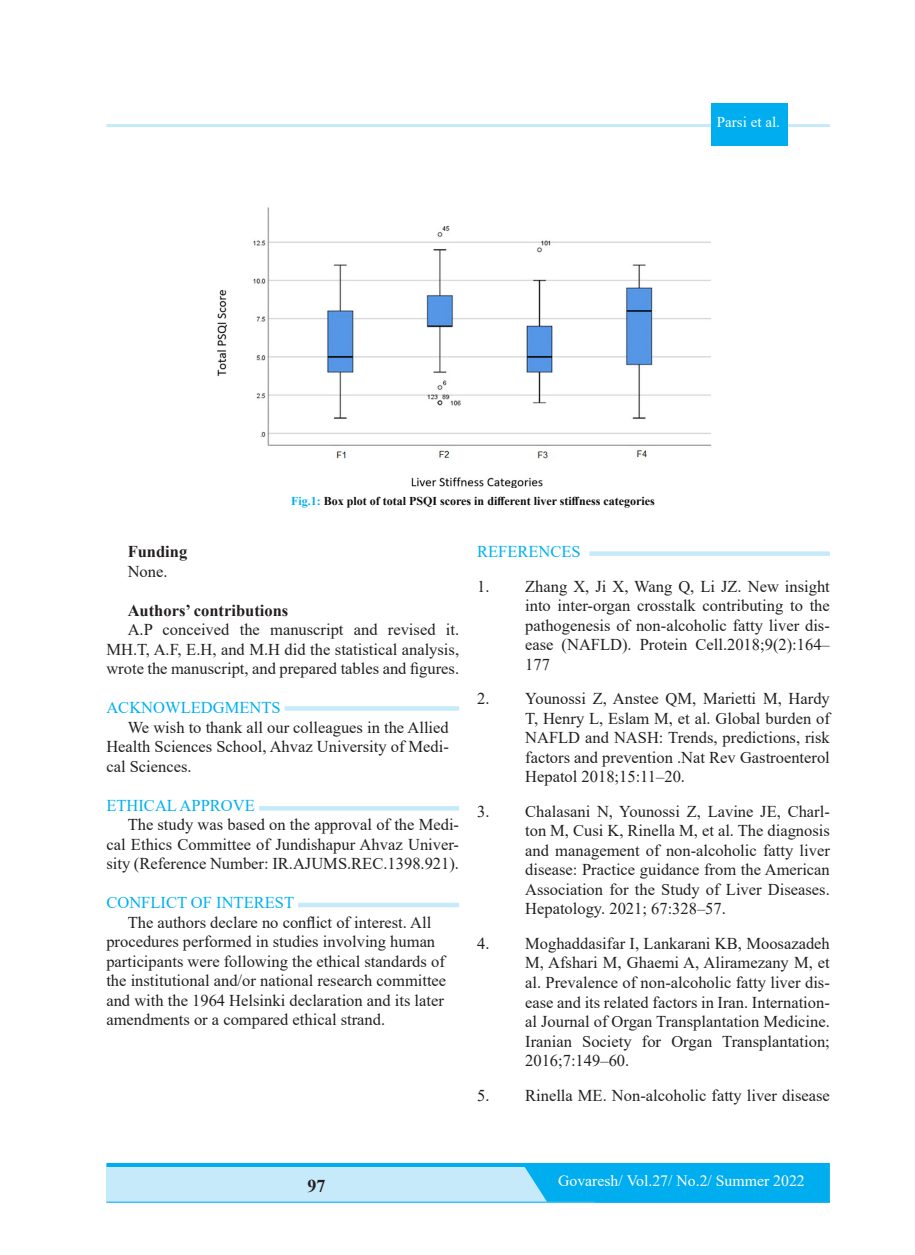
<style>
.page{position:relative;width:915px;height:1255px;background:#fff}
.page>*{position:absolute;margin:0;border:0;box-sizing:border-box;transform-origin:0 0}
.t1{font:700 18px "Times New Roman";color:#231f20}
.t2{font:16.5px/19.5px "Times New Roman";color:#231f20}
.t3{font:16.5px "Times New Roman";color:#00b0f0}
.t4{font:700 16.5px "Times New Roman";color:#231f20}
.t5{font:15.75px "Times New Roman";color:#fff}
.t6{font:15px "Times New Roman";color:#fff}
.t7{font:700 12px "Times New Roman";color:#0d0d0d}
.s1{color:#00aeef}
</style>
<div class="page">
<div style="left:106px;top:1162px;width:723px;height:5px;background:#00aeef"></div>
<div style="left:106px;top:1167px;width:723px;height:35px;background:#c6eafa"></div>
<hr style="left:106px;top:1201px;width:723px;height:1px;background:#00aeef">
<div style="left:523px;top:1167px;width:306px;height:35px;background:#00aeef"></div>
<hr style="left:259px;top:806px;width:200px;height:4px;background:#c6eafa">
<hr style="left:106px;top:124px;width:723px;height:3px;background:#c6eafa">
<div style="left:711px;top:103px;width:76px;height:43px;background:#00aeef"></div>
<div style="left:589px;top:551px;width:240px;height:5px;background:#c6eafa"></div>
<hr style="left:284px;top:706px;width:175px;height:4px;background:#c6eafa">
<div style="left:298px;top:902px;width:161px;height:5px;background:#c6eafa"></div>
<img style="left:217px;top:207px;width:495px;height:280px">
<p class="t6" style="left:716px;top:111px;width:64px">Parsi et al.</p>
<p class="t7" style="left:291px;top:492px;width:365px"><span class="s1">Fig.1:</span> Box plot of total PSQI scores in different liver stiffness categories</p>
<p class="t4" style="left:128px;top:539px;width:61px">Funding</p>
<p class="t2" style="left:128px;top:560px;width:41px">None.</p>
<p class="t4" style="left:128px;top:598px;width:162px">Authors’ contributions</p>
<p class="t2" style="left:162px;top:619px;width:68px">conceived</p>
<p class="t2" style="left:240px;top:619px;width:22px">the</p>
<p class="t2" style="left:270px;top:619px;width:75px">manuscript</p>
<p class="t2" style="left:353px;top:619px;width:25px">and</p>
<p class="t2" style="left:388px;top:619px;width:49px">revised</p>
<p class="t2" style="left:445px;top:619px;width:15px">.i t</p>
<p class="t2" style="left:106px;top:619px;width:354px;text-indent:21px">A P.<br>MH A,T. E,F. H. , and M H. did the statistical analysis, wrote the manuscript, and prepared tables and figures.</p>
<p class="t3" style="left:106px;top:696px;width:176px">ACKNOWLEDGMENTS</p>
<p class="t2" style="left:128px;top:716px;width:322px">We wish to thank all our colleagues in the Allied</p>
<p class="t2" style="left:106px;top:755px;width:87px">cal Sciences.</p>
<p class="t2" style="left:106px;top:736px;width:344px">Health Sciences School, Ahvaz University of Medi-</p>
<p class="t3" style="left:106px;top:793px;width:150px">ETHICAL APPROVE</p>
<p class="t2" style="left:128px;top:814px;width:333px">The study was based on the approval of the Medi-</p>
<p class="t2" style="left:106px;top:833px;width:354px">cal Ethics Committee of Jundishapur Ahvaz Univer-</p>
<p class="t2" style="left:106px;top:853px;width:354px">sity (Reference Number IR: .AJUMS.REC.1398.921 .(</p>
<p class="t3" style="left:106px;top:891px;width:189px">CONFLICT OF INTEREST</p>
<p class="t2" style="left:106px;top:911px;width:341px;text-indent:21px">The authors declare no conflict of interest. All procedures performed in studies involving human participants were following the ethical standards of the institutional and/or national research committee and with the 1964 Helsinki declaration and its later amendments or a compared ethical strand.</p>
<p class="t3" style="left:477px;top:540px;width:105px">REFERENCES</p>
<p class="t2" style="left:525px;top:576px;width:306px">Zhang X, Ji X, Wang Q, Li JZ. New insight</p>
<p class="t2" style="left:477px;top:576px;width:14px">1.</p>
<p class="t2" style="left:477px;top:688px;width:14px">2.</p>
<p class="t2" style="left:477px;top:801px;width:14px">3.</p>
<p class="t2" style="left:477px;top:933px;width:14px">4.</p>
<p class="t2" style="left:477px;top:1084px;width:14px">5.</p>
<p class="t2" style="left:525px;top:595px;width:306px">into inter-organ crosstalk contributing to the</p>
<p class="t2" style="left:695px;top:634px;width:136px">Cell.2018 (2)9; :164–</p>
<p class="t2" style="left:525px;top:615px;width:306px">pathogenesis of non-alcoholic fatty liver dis-</p>
<p class="t2" style="left:525px;top:654px;width:26px">177</p>
<p class="t2" style="left:525px;top:688px;width:306px">Younossi Z, Anstee QM, Marietti M, Hardy</p>
<p class="t2" style="left:561px;top:634px;width:72px">(NAFLD .)</p>
<p class="t2" style="left:639px;top:634px;width:49px">Protein</p>
<p class="t2" style="left:525px;top:634px;width:30px">ease</p>
<p class="t2" style="left:525px;top:708px;width:306px;text-align:justify">,T Henry L, Eslam M, et al. Global burden of NAFLD and NASH: Trends, predictions, risk factors and prevention .Nat Rev Gastroenterol Hepatol 2018;15:11–20.</p>
<p class="t2" style="left:525px;top:820px;width:306px">ton M, Cusi K, Rinella M, et al. The diagnosis</p>
<p class="t2" style="left:525px;top:801px;width:306px">Chalasani N, Younossi Z, Lavine JE, Charl-</p>
<p class="t2" style="left:525px;top:840px;width:306px;text-align:justify">and management of non-alcoholic fatty liver disease: Practice guidance from the American Association for the Study of Liver Diseases.<br>Hepatology. 2021; 67:328–57.</p>
<p class="t2" style="left:525px;top:933px;width:306px">Moghaddasifar ,I Lankarani KB, Moosazadeh</p>
<p class="t2" style="left:525px;top:952px;width:306px">M, Afshari M, Ghaemi A, Aliramezany M, et</p>
<p class="t2" style="left:525px;top:972px;width:306px">al. Prevalence of non-alcoholic fatty liver dis-</p>
<p class="t2" style="left:525px;top:991px;width:306px">ease and its related factors in Iran. Internation-</p>
<p class="t2" style="left:525px;top:1011px;width:306px">al Journal of Organ Transplantation Medicine.</p>
<p class="t2" style="left:525px;top:1030px;width:106px">Iranian<br>2016;7:149–60.</p>
<p class="t2" style="left:525px;top:1084px;width:306px">Rinella ME. Non-alcoholic fatty liver disease</p>
<p class="t2" style="left:582px;top:1030px;width:51px">Society</p>
<p class="t2" style="left:722px;top:1030px;width:109px">Transplantation;</p>
<p class="t2" style="left:641px;top:1030px;width:21px">for</p>
<p class="t2" style="left:671px;top:1030px;width:42px">Organ</p>
<p class="t1" style="left:307px;top:1172px;width:19px">97</p>
<p class="t5" style="left:558px;top:1169px;width:248px">Govaresh/ Vol.27/ No.2/ Summer 2022</p>
</div>
